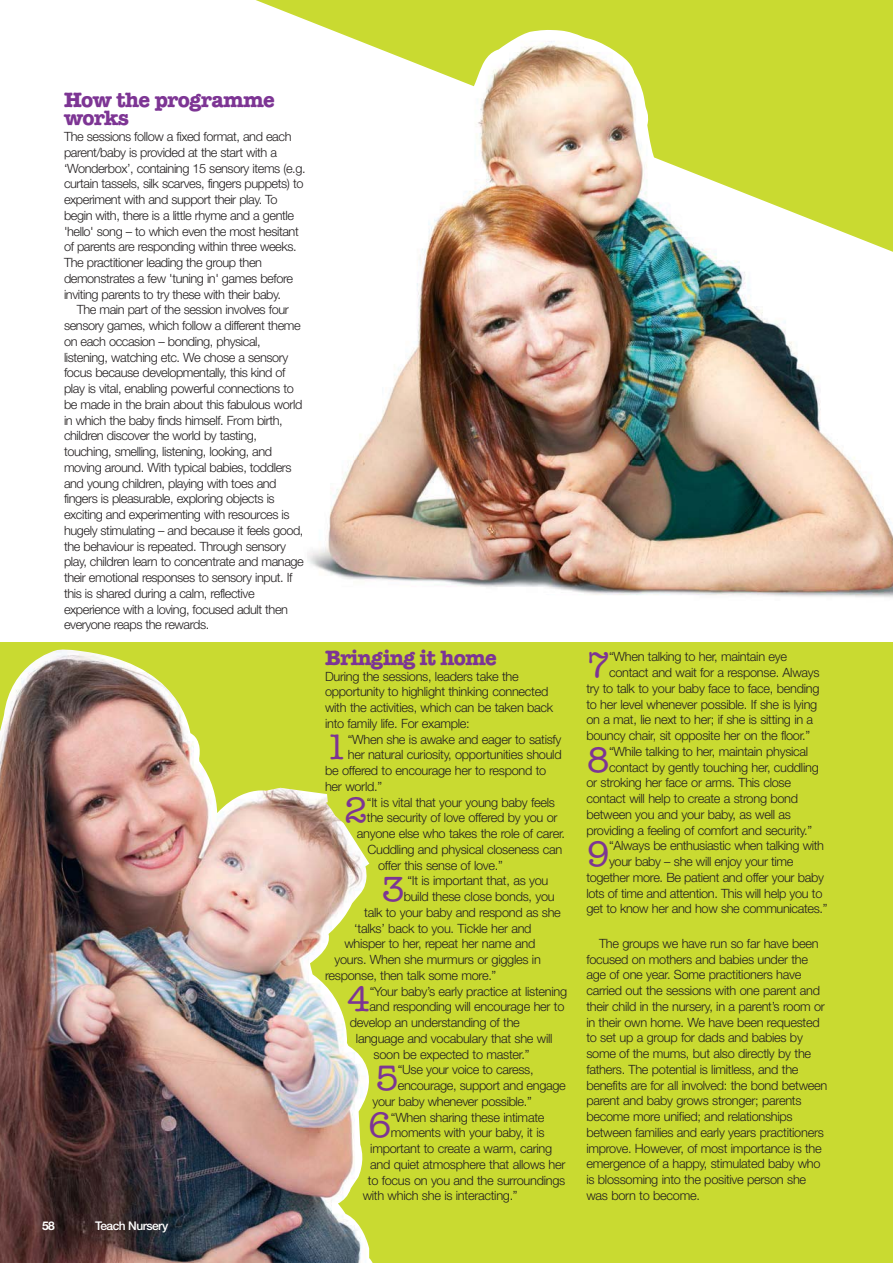
<style>
.page{position:relative;width:893px;height:1263px;background:#c9da31}
.page>*{position:absolute;margin:0;border:0;box-sizing:border-box;transform-origin:0 0}
.t1{font:500 35.85px "American Typewriter LT";color:#7c3594}
.t2{font:500 35.4px "American Typewriter LT";color:#7c3594}
.t3{font:700 21px/18px "American Typewriter LT";letter-spacing:-.025em;color:#7d3594}
.t4{font:700 21px "American Typewriter LT";letter-spacing:-.025em;color:#7c3594}
.t5{font:300 12.75px/15.8px "Helvetica Neue";letter-spacing:-.02em;color:#231f20}
.t6{font:500 12px "Helvetica Neue LT";letter-spacing:-.045em;color:#fff}
.t7{font:700 12px "Helvetica Neue";color:#fff}
</style>
<div class="page">
<img style="left:0;top:649px;width:373px;height:614px">
<div style="left:0;top:0;width:331px;height:378px;background:#fff"></div>
<div style="left:0;top:378px;width:316px;height:217px;background:#fff"></div>
<div style="left:0;top:595px;width:893px;height:47px;background:#fff"></div>
<img style="left:316px;top:30px;width:577px;height:568px">
<img style="left:303px;top:461px;width:590px;height:133px">
<h3 class="t3" style="left:64px;top:91px;width:212px">How the programme works</h3>
<p class="t5" style="left:64px;top:130px;width:243px">The sessions follow a fixed format, and each parent/baby is provided at the start with a ‘Wonderbox’, containing 15 sensory items (e.g. curtain tassels, silk scarves, fingers puppets) to experiment with and support their play. To begin with, there is a little rhyme and a gentle 'hello' song – to which even the most hesitant of parents are responding within three weeks.<br>The practitioner leading the group then demonstrates a few 'tuning in' games before inviting parents to try these with their baby.</p>
<p class="t5" style="left:64px;top:303px;width:241px;text-indent:13px">The main part of the session involves four sensory games, which follow a different theme on each occasion – bonding, physical, listening, watching etc. We chose a sensory focus because developmentally, this kind of play is vital, enabling powerful connections to be made in the brain about this fabulous world in which the baby finds himself. From birth, children discover the world by tasting, touching, smelling, listening, looking, and moving around. With typical babies, toddlers and young children, playing with toes and fingers is pleasurable, exploring objects is exciting and experimenting with resources is hugely stimulating – and because it feels good, the behaviour is repeated. Through sensory play, children learn to concentrate and manage their emotional responses to sensory input. If this is shared during a calm, reflective experience with a loving, focused adult then everyone reaps the rewards.</p>
<p class="t7" style="left:42px;top:1222px;width:14px">58</p>
<p class="t6" style="left:95px;top:1219px;width:75px">Teach Nursery</p>
<h3 class="t4" style="left:325px;top:645px;width:173px">Bringing it home</h3>
<p class="t5" style="left:325px;top:669px;width:230px">During the sessions, leaders take the opportunity to highlight thinking connected with the activities, which can be taken back into family life. For example:</p>
<h1 class="t1" style="left:325px;top:727px;width:25px">1</h1>
<p class="t5" style="left:348px;top:732px;width:215px">“When she is awake and eager to satisfy</p>
<p class="t5" style="left:348px;top:748px;width:215px">her natural curiosity, opportunities should</p>
<p class="t5" style="left:325px;top:764px;width:223px">be offered to encourage her to respond to</p>
<p class="t5" style="left:325px;top:780px;width:59px">her world.”</p>
<h1 class="t1" style="left:344px;top:790px;width:25px">2</h1>
<p class="t5" style="left:367px;top:795px;width:190px">“It is vital that your young baby feels</p>
<p class="t5" style="left:367px;top:811px;width:192px">the security of love offered by you or</p>
<p class="t5" style="left:357px;top:827px;width:210px">anyone else who takes the role of carer.</p>
<p class="t5" style="left:367px;top:843px;width:196px">Cuddling and physical closeness can</p>
<p class="t5" style="left:378px;top:858px;width:126px">offer this sense of love.”</p>
<h2 class="t2" style="left:381px;top:870px;width:25px">3</h2>
<p class="t5" style="left:407px;top:874px;width:142px">“It is important that, as you</p>
<p class="t5" style="left:404px;top:890px;width:153px">build these close bonds, you</p>
<p class="t5" style="left:364px;top:906px;width:198px">talk to your baby and respond as she</p>
<p class="t5" style="left:354px;top:921px;width:179px">‘talks’ back to you. Tickle her and</p>
<p class="t5" style="left:344px;top:937px;width:192px">whisper to her, repeat her name and</p>
<p class="t5" style="left:334px;top:953px;width:208px">yours. When she murmurs or giggles in</p>
<p class="t5" style="left:325px;top:969px;width:173px">response, then talk some more.”</p>
<h1 class="t1" style="left:347px;top:979px;width:25px">4</h1>
<p class="t5" style="left:370px;top:984px;width:199px">“Your baby’s early practice at listening</p>
<p class="t5" style="left:369px;top:1000px;width:196px">and responding will encourage her to</p>
<p class="t5" style="left:350px;top:1016px;width:172px">develop an understanding of the</p>
<p class="t5" style="left:356px;top:1032px;width:198px">language and vocabulary that she will</p>
<p class="t5" style="left:374px;top:1047px;width:157px">soon be expected to master.”</p>
<h1 class="t1" style="left:375px;top:1058px;width:25px">5</h1>
<p class="t5" style="left:398px;top:1063px;width:137px">“Use your voice to caress,</p>
<p class="t5" style="left:398px;top:1079px;width:169px">encourage, support and engage</p>
<p class="t5" style="left:372px;top:1095px;width:161px">your baby whenever possible.”</p>
<h1 class="t1" style="left:368px;top:1105px;width:25px">6</h1>
<p class="t5" style="left:391px;top:1110px;width:155px">“When sharing these intimate</p>
<p class="t5" style="left:391px;top:1126px;width:155px">moments with your baby, it is</p>
<p class="t5" style="left:370px;top:1142px;width:183px">important to create a warm, caring</p>
<p class="t5" style="left:370px;top:1158px;width:197px">and quiet atmosphere that allows her</p>
<p class="t5" style="left:368px;top:1173px;width:199px">to focus on you and the surroundings</p>
<p class="t5" style="left:363px;top:1189px;width:156px">with which she is interacting.”</p>
<h1 class="t1" style="left:586px;top:645px;width:25px">7</h1>
<p class="t5" style="left:609px;top:650px;width:180px">“When talking to her, maintain eye</p>
<p class="t5" style="left:609px;top:666px;width:212px">contact and wait for a response. Always</p>
<p class="t5" style="left:586px;top:682px;width:235px">try to talk to your baby face to face, bending</p>
<p class="t5" style="left:586px;top:697px;width:232px">to her level whenever possible. If she is lying</p>
<p class="t5" style="left:586px;top:713px;width:228px">on a mat, lie next to her; if she is sitting in a</p>
<p class="t5" style="left:586px;top:729px;width:225px">bouncy chair, sit opposite her on the floor.”</p>
<h1 class="t1" style="left:586px;top:740px;width:25px">8</h1>
<p class="t5" style="left:609px;top:745px;width:201px">“While talking to her, maintain physical</p>
<p class="t5" style="left:609px;top:760px;width:211px">contact by gently touching her, cuddling</p>
<p class="t5" style="left:586px;top:776px;width:206px">or stroking her face or arms. This close</p>
<p class="t5" style="left:586px;top:792px;width:213px">contact will help to create a strong bond</p>
<p class="t5" style="left:586px;top:808px;width:206px">between you and your baby, as well as</p>
<p class="t5" style="left:586px;top:823px;width:227px">providing a feeling of comfort and security.”</p>
<h1 class="t1" style="left:586px;top:834px;width:25px">9</h1>
<p class="t5" style="left:609px;top:839px;width:216px">“Always be enthusiastic when talking with</p>
<p class="t5" style="left:609px;top:855px;width:186px">your baby – she will enjoy your time</p>
<p class="t5" style="left:586px;top:871px;width:239px">together more. Be patient and offer your baby</p>
<p class="t5" style="left:586px;top:886px;width:238px">lots of time and attention. This will help you to</p>
<p class="t5" style="left:586px;top:902px;width:243px">get to know her and how she communicates.”</p>
<p class="t5" style="left:586px;top:937px;width:242px;text-indent:13px">The groups we have run so far have been focused on mothers and babies under the age of one year. Some practitioners have carried out the sessions with one parent and their child in the nursery, in a parent’s room or in their own home. We have been requested to set up a group for dads and babies by some of the mums, but also directly by the fathers. The potential is limitless, and the benefits are for all involved: the bond between parent and baby grows stronger; parents become more unified; and relationships between families and early years practitioners improve. However, of most importance is the emergence of a happy, stimulated baby who is blossoming into the positive person she was born to become.</p>
</div>
